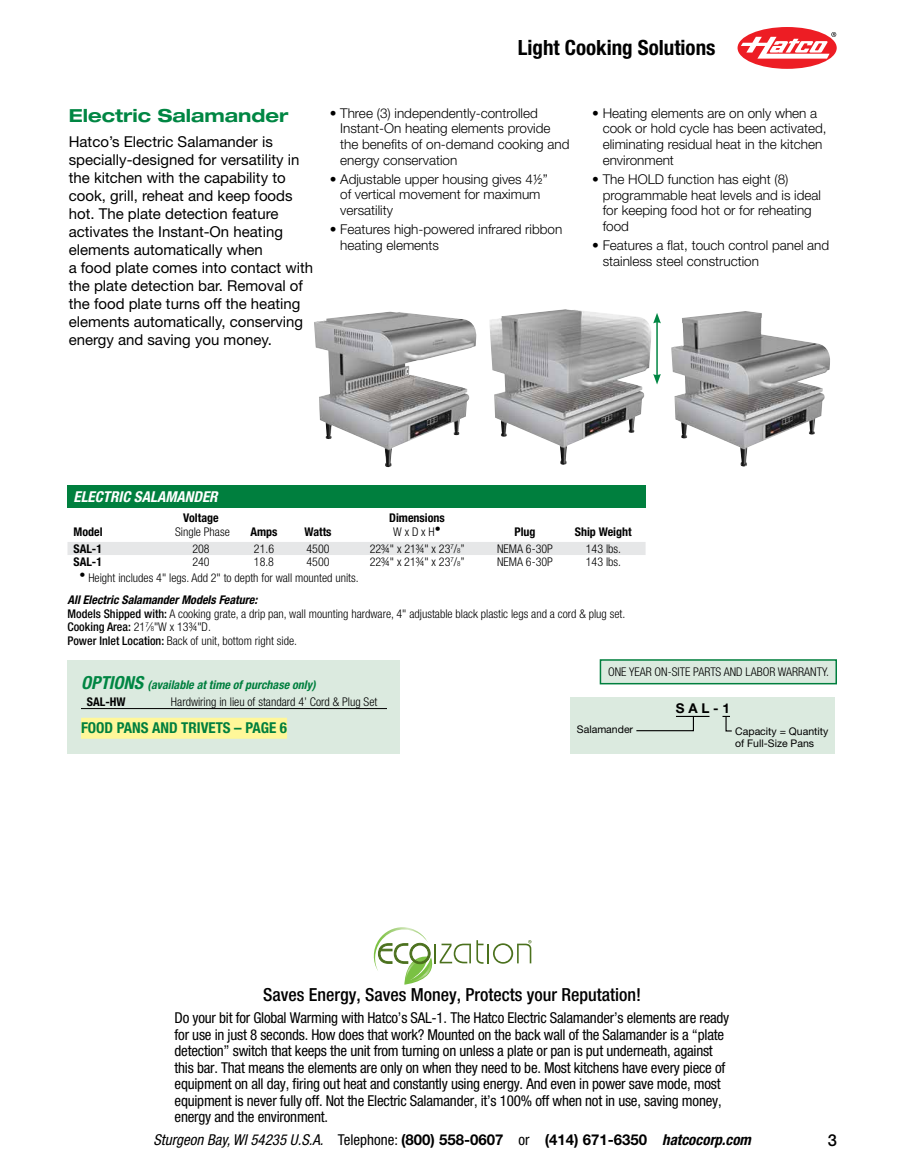
<style>
.page{position:relative;width:918px;height:1175px;background:#fff}
.page>*{position:absolute;margin:0;border:0;box-sizing:border-box;transform-origin:0 0}
.t1{font:700 condensed 21px "Helvetica Neue LT Std";color:#000}
.t2{font:500 condensed 18px "Helvetica Neue LT Std";color:#000}
.t3{font:700 expanded 18px "Helvetica Neue LT Std";color:#008643}
.t4{font:500 16.5px "Helvetica Neue LT Std";color:#000}
.t5{font:condensed 15px/16.5px "Helvetica Neue LT Std";letter-spacing:-.015em;color:#000}
.t6{font:15px/18px "Helvetica Neue LT Std";color:#000}
.t7{font:700 15px "Helvetica Neue LT Std";color:#000}
.t8{font:700 condensed 15px "Helvetica Neue LT Std";color:#007f3e}
.t9{font:italic 700 condensed 15px "Helvetica Neue LT Std";color:#fff}
.t10{font:300 13.5px/15.8px "Helvetica Neue LT Std";color:#000}
.t11{font:700 13.5px "Helvetica Neue LT Std";color:#000}
.t12{font:300 condensed 12px/13.5px "Helvetica Neue LT Std";color:#000}
.t13{font:700 condensed 12px "Helvetica Neue LT Std";color:#000}
.t14{font:italic 700 condensed 12px/16.8px "Helvetica Neue LT Std";color:#007f3e}
.t15{font:10.5px/12px "Helvetica Neue LT Std";color:#000}
.s1{font-stretch:condensed}
.s2{font-size:7.05px}
.s3{font-weight:700;font-style:italic}
.s4{font-weight:500}
.s5{font-size:18px;color:#008643}
.s6{font-style:normal;color:#000}
.s7{font-weight:400;font-style:italic;font-stretch:condensed}
.s8{font-weight:400;font-stretch:condensed}
.s9{font-style:italic;font-stretch:condensed}
</style>
<div class="page">
<div style="left:68px;top:485px;width:578px;height:23px;background:#007f3e"></div>
<div style="left:68px;top:542px;width:578px;height:13px;background:#e6e7e8"></div>
<div style="left:68px;top:660px;width:332px;height:93px;background:#dbeadf"></div>
<div style="left:81px;top:717px;width:206px;height:21px;background:#fff799"></div>
<hr style="left:81px;top:708px;width:90px;height:1px;background:#000">
<hr style="left:171px;top:708px;width:216px;height:1px;background:#000">
<div style="left:738px;top:27px;width:99px;height:42px;background:#ed1d24;border-radius:50%"></div>
<svg style="left:741px;top:32px;width:95px;height:27px"></svg>
<img style="left:314px;top:312px;width:163px;height:155px">
<img style="left:671px;top:311px;width:159px;height:155px">
<img style="left:489px;top:309px;width:162px;height:156px">
<hr style="left:656px;top:321px;width:2px;height:55px;background:#008643">
<svg style="left:653px;top:313px;width:8px;height:10px"></svg>
<svg style="left:653px;top:374px;width:8px;height:10px"></svg>
<div style="left:600px;top:660px;width:236px;height:23px;background:#dbeadf"></div>
<div style="left:600px;top:659px;width:237px;height:25px;border:2px solid #007f3e"></div>
<svg style="left:373px;top:927px;width:159px;height:57px"></svg>
<div style="left:571px;top:697px;width:264px;height:56px;background:#dbeadf"></div>
<hr style="left:676px;top:716px;width:33px;height:1px;background:#000">
<svg style="left:722px;top:715px;width:10px;height:17px"></svg>
<svg style="left:636px;top:715px;width:59px;height:17px"></svg>
<h1 class="t1" style="left:518px;top:35px;width:199px">Light Cooking Solutions</h1>
<p class="t3" style="left:69px;top:105px;width:221px">Electric Salamander</p>
<p class="t6" style="left:69px;top:133px;width:246px">Hatco’s Electric Salamander is specially-designed for versatility in the kitchen with the capability to cook, grill, reheat and keep foods hot. The plate detection feature activates the Instant-On heating elements automatically when<br>a food plate comes into contact with the plate detection bar. Removal of the food plate turns off the heating elements automatically, conserving energy and saving you money.</p>
<p class="t10" style="left:340px;top:105px;width:231px;text-indent:-11px">• Three (3) independently-controlled Instant-On heating elements provide the benefits of on-demand cooking and energy conservation</p>
<p class="t10" style="left:340px;top:171px;width:209px;text-indent:-11px">• Adjustable upper housing gives 4<span class="s1">½</span>” of vertical movement for maximum versatility</p>
<p class="t10" style="left:340px;top:221px;width:224px;text-indent:-11px">• Features high-powered infrared ribbon heating elements</p>
<p class="t10" style="left:603px;top:105px;width:225px;text-indent:-11px">• Heating elements are on only when a cook or hold cycle has been activated, eliminating residual heat in the kitchen environment</p>
<p class="t10" style="left:603px;top:171px;width:220px;text-indent:-11px">• The HOLD function has eight (8) programmable heat levels and is ideal for keeping food hot or for reheating food</p>
<p class="t10" style="left:603px;top:237px;width:228px;text-indent:-11px">• Features a flat, touch control panel and stainless steel construction</p>
<p class="t9" style="left:74px;top:487px;width:146px">ELECTRIC SALAMANDER</p>
<p class="t13" style="left:74px;top:524px;width:31px">Model</p>
<p class="t13" style="left:183px;top:511px;width:37px">Voltage</p>
<p class="t12" style="left:175px;top:525px;width:56px">Single Phase</p>
<p class="t13" style="left:250px;top:524px;width:29px">Amps</p>
<p class="t13" style="left:304px;top:524px;width:29px">Watts</p>
<p class="t13" style="left:389px;top:511px;width:57px">Dimensions</p>
<p class="t12" style="left:393px;top:525px;width:49px">W x D x H•</p>
<p class="t13" style="left:514px;top:524px;width:23px">Plug</p>
<p class="t13" style="left:575px;top:524px;width:58px">Ship Weight</p>
<p class="t13" style="left:74px;top:541px;width:30px">SAL-1</p>
<p class="t12" style="left:192px;top:541px;width:19px">208</p>
<p class="t12" style="left:254px;top:541px;width:22px">21.6</p>
<p class="t12" style="left:307px;top:541px;width:25px">4500</p>
<p class="t12" style="left:370px;top:541px;width:96px">22¾" x 21¾" x 23<sup>7</sup>/<span class="s2">8</span>”</p>
<p class="t12" style="left:497px;top:541px;width:57px">NEMA 6-30P</p>
<p class="t12" style="left:586px;top:541px;width:37px">143 lbs.</p>
<p class="t13" style="left:74px;top:554px;width:30px">SAL-1</p>
<p class="t12" style="left:192px;top:555px;width:19px">240</p>
<p class="t12" style="left:254px;top:555px;width:22px">18.8</p>
<p class="t12" style="left:306px;top:555px;width:25px">4500</p>
<p class="t12" style="left:370px;top:555px;width:96px">22¾" x 21¾" x 23<sup>7</sup>/<span class="s2">8</span>”</p>
<p class="t12" style="left:497px;top:555px;width:57px">NEMA 6-30P</p>
<p class="t12" style="left:586px;top:555px;width:37px">143 lbs.</p>
<p class="t12" style="left:80px;top:570px;width:281px">• Height includes 4" legs. Add 2" to depth for wall mounted units.</p>
<p class="t12" style="left:68px;top:593px;width:559px"><span class="s3">All Electric Salamander Models Feature:<br></span><span class="s4">Models Shipped with:</span> A cooking grate, a drip pan, wall mounting hardware, 4" adjustable black plastic legs and a cord &amp; plug set.<br><span class="s4">Cooking Area:</span> 21<sup>7</sup>⁄<span class="s2">8</span>"W x 13¾"D.<br><span class="s4">Power Inlet Location:</span> Back of unit, bottom right side.</p>
<p class="t14" style="left:87px;top:677px;width:230px;text-indent:-6px"><span class="s5">OPTIONS</span> (available at time of purchase only)<br><span class="s6">SAL-HW</span></p>
<p class="t12" style="left:608px;top:665px;width:222px">ONE YEAR ON-SITE PARTS AND LABOR WARRANTY.</p>
<p class="t12" style="left:171px;top:695px;width:208px">Hardwiring in lieu of standard 4’ Cord &amp; Plug Set</p>
<p class="t8" style="left:81px;top:718px;width:208px">FOOD PANS AND TRIVETS – PAGE 6</p>
<p class="t11" style="left:676px;top:700px;width:56px">SAL - 1</p>
<p class="t15" style="left:577px;top:723px;width:58px">Salamander</p>
<p class="t15" style="left:735px;top:725px;width:95px">Capacity = Quantity of Full-Size Pans</p>
<p class="t2" style="left:263px;top:983px;width:379px">Saves Energy, Saves Money, Protects your Reputation!</p>
<p class="t5" style="left:175px;top:1009px;width:556px">Do your bit for Global Warming with Hatco’s SAL-1. The Hatco Electric Salamander’s elements are ready for use in just 8 seconds. How does that work? Mounted on the back wall of the Salamander is a “plate detection” switch that keeps the unit from turning on unless a plate or pan is put underneath, against this bar. That means the elements are only on when they need to be. Most kitchens have every piece of equipment on all day, firing out heat and constantly using energy. And even in power save mode, most equipment is never fully off. Not the Electric Salamander, it’s 100% off when not in use, saving money, energy and the environment.</p>
<p class="t7" style="left:153px;top:1130px;width:599px"><span class="s7">Sturgeon Bay, WI 54235 U.S.A.</span> <span class="s8">Telephone:</span> (800) 558-0607 <span class="s8">or</span> (414) 671-6350 <span class="s9">hatcocorp.com</span></p>
<p class="t4" style="left:828px;top:1130px;width:11px">3</p>
</div>
